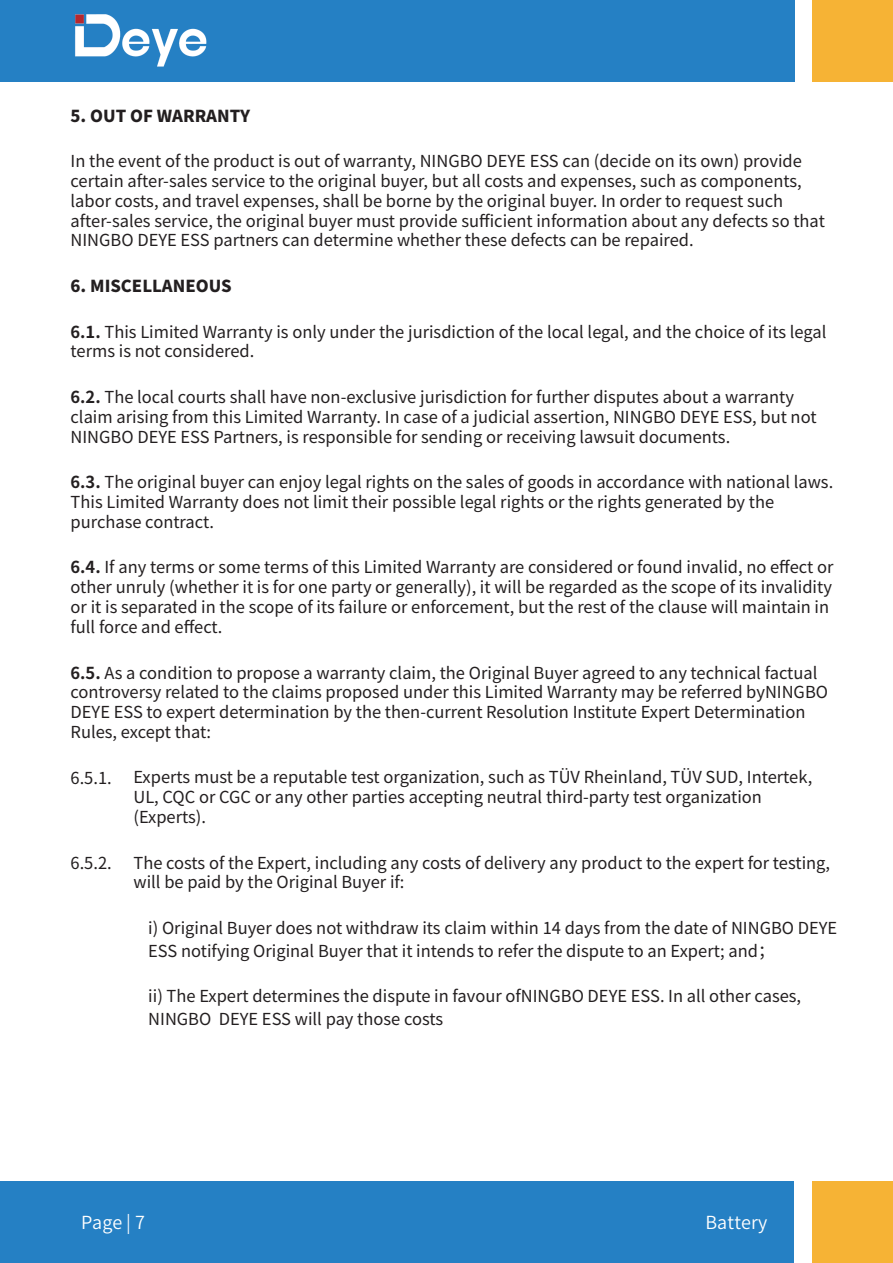
<style>
.page{position:relative;width:893px;height:1263px;background:#fff}
.page>*{position:absolute;margin:0;border:0;box-sizing:border-box;transform-origin:0 0}
.t1{font:18px "Source Han Sans CN";letter-spacing:.01em;color:#fff}
.t2{font:16.5px/19.8px "Source Han Sans CN";color:#231f20}
.t3{font:800 16.5px "Source Han Sans CN";color:#231f20}
.s1{font-weight:700}
</style>
<div class="page">
<div style="left:0;top:1182px;width:794px;height:81px;background:#2580c4"></div>
<div style="left:812px;top:1182px;width:81px;height:81px;background:#f6b335"></div>
<div style="left:0;top:0;width:794px;height:81px;background:#2580c4"></div>
<div style="left:813px;top:0;width:80px;height:81px;background:#f6b335"></div>
<img style="left:75px;top:14px;width:132px;height:53px">
<p class="t3" style="left:71px;top:107px;width:181px">5. OUT OF WARRANTY</p>
<p class="t2" style="left:71px;top:151px;width:756px">In the event of the product is out of warranty, NINGBO DEYE ESS can (decide on its own) provide certain after-sales service to the original buyer, but all costs and expenses, such as components, labor costs, and travel expenses, shall be borne by the original buyer. In order to request such after-sales service, the original buyer must provide sufficient information about any defects so that NINGBO DEYE ESS partners can determine whether these defects can be repaired.</p>
<p class="t3" style="left:71px;top:277px;width:163px">6. MISCELLANEOUS</p>
<p class="t2" style="left:71px;top:321px;width:757px"><span class="s1">6.1.</span> This Limited Warranty is only under the jurisdiction of the local legal, and the choice of its legal terms is not considered.</p>
<p class="t2" style="left:71px;top:387px;width:747px"><span class="s1">6.2.</span> The local courts shall have non-exclusive jurisdiction for further disputes about a warranty claim arising from this Limited Warranty. In case of a judicial assertion, NINGBO DEYE ESS, but not<br>NINGBO DEYE ESS Partners, is responsible for sending or receiving lawsuit documents.</p>
<p class="t2" style="left:71px;top:472px;width:764px"><span class="s1">6.3.</span> The original buyer can enjoy legal rights on the sales of goods in accordance with national laws.<br>This Limited Warranty does not limit their possible legal rights or the rights generated by the purchase contract.</p>
<p class="t2" style="left:71px;top:557px;width:764px"><span class="s1">6.4.</span> If any terms or some terms of this Limited Warranty are considered or found invalid, no effect or other unruly (whether it is for one party or generally), it will be regarded as the scope of its invalidity or it is separated in the scope of its failure or enforcement, but the rest of the clause will maintain in full force and effect.</p>
<p class="t2" style="left:71px;top:662px;width:759px"><span class="s1">6.5.</span> As a condition to propose a warranty claim, the Original Buyer agreed to any technical factual controversy related to the claims proposed under this Limited Warranty may be referred byNINGBO DEYE ESS to expert determination by the then-current Resolution Institute Expert Determination Rules, except that:</p>
<p class="t2" style="left:71px;top:767px;width:43px">6.5.1.</p>
<p class="t2" style="left:133px;top:767px;width:680px">Experts must be a reputable test organization, such as TÜV Rheinland, TÜV SUD, Intertek,<br>UL, CQC or CGC or any other parties accepting neutral third-party test organization (Experts).</p>
<p class="t2" style="left:133px;top:852px;width:698px">The costs of the Expert, including any costs of delivery any product to the expert for testing, will be paid by the Original Buyer if:</p>
<p class="t2" style="left:148px;top:916px;width:691px;line-height:22.8px">i) Original Buyer does not withdraw its claim within 14 days from the date of NINGBO DEYE<br>ESS notifying Original Buyer that it intends to refer the dispute to an Expert; and；</p>
<p class="t2" style="left:148px;top:985px;width:654px;line-height:22.8px">ii) The Expert determines the dispute in favour ofNINGBO DEYE ESS. In all other cases,<br>NINGBO DEYE ESS will pay those costs</p>
<p class="t2" style="left:71px;top:852px;width:43px">6.5.2.</p>
<p class="t1" style="left:81px;top:1213px;width:65px">Page | 7</p>
<p class="t1" style="left:705px;top:1213px;width:64px">Battery</p>
</div>
